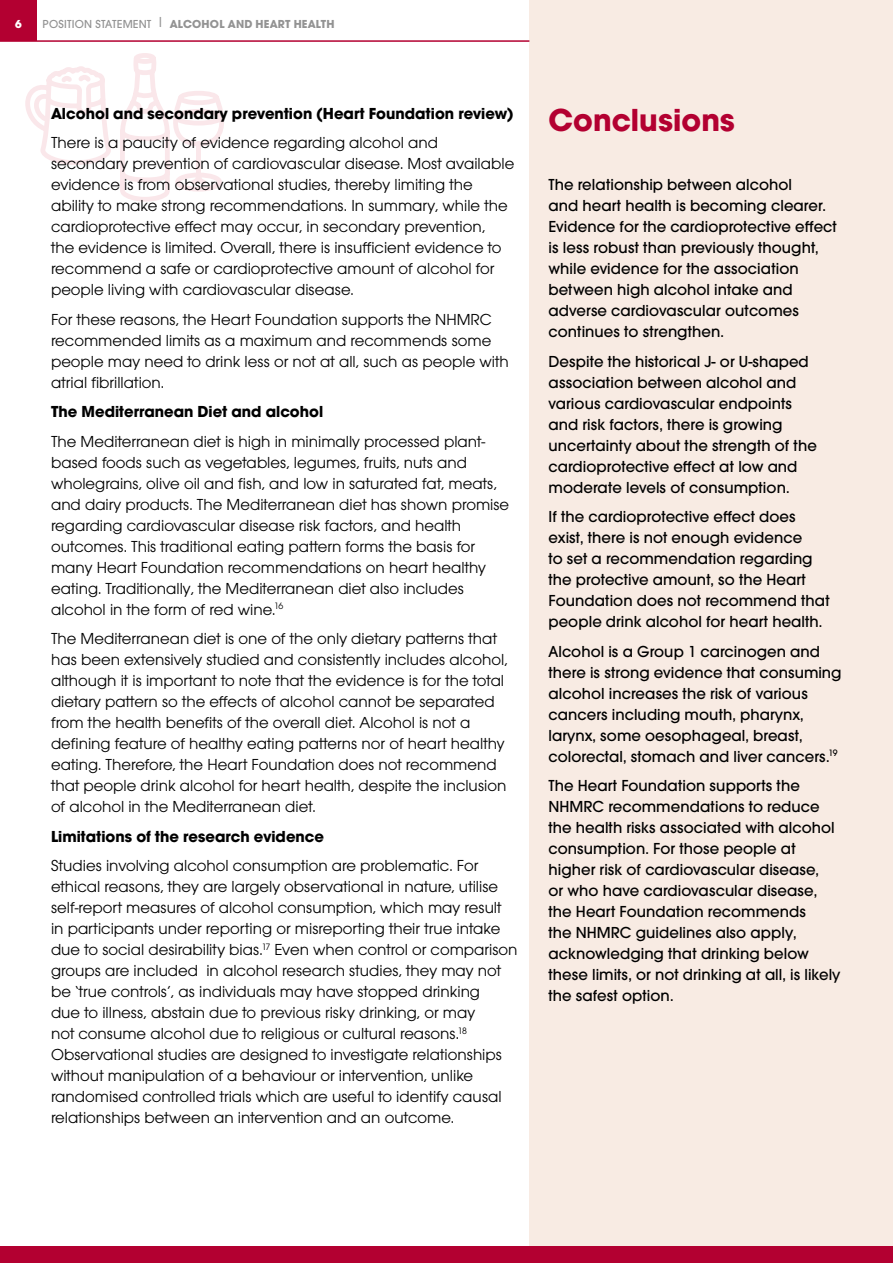
<style>
.page{position:relative;width:893px;height:1263px;background:#fff}
.page>*{position:absolute;margin:0;border:0;box-sizing:border-box;transform-origin:0 0}
.t1{font:700 33px "Avalon";letter-spacing:.005em;color:#b30031}
.t2{font:16.5px/21px "Avalon";color:#000}
.t3{font:500 16.5px/21px "Avalon";color:#000}
.t4{font:700 16.5px "Avalon";color:#000}
.t5{font:700 12px "Avalon";letter-spacing:.015em;color:#939393}
.t6{font:700 12px "Avalon";color:#fff}
.s1{font-weight:500}
</style>
<div class="page">
<div style="left:530px;top:0;width:363px;height:1261px;background:#f8ebe3"></div>
<svg style="left:25px;top:53px;width:199px;height:149px"></svg>
<div style="left:0;top:1246px;width:893px;height:17px;background:#b30031"></div>
<hr style="left:0;top:40px;width:529px;height:2px;background:#b30031">
<div style="left:0;top:0;width:37px;height:41px;background:#b30031"></div>
<p class="t6" style="left:15px;top:17px;width:8px">6</p>
<p class="t5" style="left:43px;top:17px;width:293px"><span class="s1">POSITION STATEMENT </span><sup>|</sup> ALCOHOL AND HEART HEALTH</p>
<p class="t4" style="left:51px;top:103px;width:464px">Alcohol and secondary prevention (Heart Foundation review)</p>
<p class="t2" style="left:51px;top:132px;width:465px">There is a paucity of evidence regarding alcohol and secondary prevention of cardiovascular disease. Most available evidence is from observational studies, thereby limiting the ability to make strong recommendations. In summary, while the cardioprotective effect may occur, in secondary prevention,<br>the evidence is limited. Overall, there is insufficient evidence to recommend a safe or cardioprotective amount of alcohol for people living with cardiovascular disease.</p>
<p class="t2" style="left:51px;top:309px;width:459px">For these reasons, the Heart Foundation supports the NHMRC recommended limits as a maximum and recommends some people may need to drink less or not at all, such as people with atrial fibrillation.</p>
<p class="t4" style="left:51px;top:402px;width:274px">The Mediterranean Diet and alcohol</p>
<p class="t2" style="left:51px;top:431px;width:460px">The Mediterranean diet is high in minimally processed plant&shy;based foods such as vegetables, legumes, fruits, nuts and wholegrains, olive oil and fish, and low in saturated fat, meats, and dairy products. The Mediterranean diet has shown promise regarding cardiovascular disease risk factors, and health outcomes. This traditional eating pattern forms the basis for many Heart Foundation recommendations on heart healthy eating. Traditionally, the Mediterranean diet also includes alcohol in the form of red wine.<sup>16</sup></p>
<p class="t2" style="left:51px;top:628px;width:458px">The Mediterranean diet is one of the only dietary patterns that has been extensively studied and consistently includes alcohol, although it is important to note that the evidence is for the total dietary pattern so the effects of alcohol cannot be separated from the health benefits of the overall diet. Alcohol is not a defining feature of healthy eating patterns nor of heart healthy eating. Therefore, the Heart Foundation does not recommend that people drink alcohol for heart health, despite the inclusion of alcohol in the Mediterranean diet.</p>
<p class="t4" style="left:51px;top:826px;width:275px">Limitations of the research evidence</p>
<p class="t2" style="left:51px;top:855px;width:468px">Studies involving alcohol consumption are problematic. For ethical reasons, they are largely observational in nature, utilise self-report measures of alcohol consumption, which may result in participants under reporting or misreporting their true intake due to social desirability bias.<sup>17</sup> Even when control or comparison groups are included in alcohol research studies, they may not be ‘true controls’, as individuals may have stopped drinking<br>due to illness, abstain due to previous risky drinking, or may<br>not consume alcohol due to religious or cultural reasons.<sup>18<br></sup>Observational studies are designed to investigate relationships without manipulation of a behaviour or intervention, unlike randomised controlled trials which are useful to identify causal relationships between an intervention and an outcome.</p>
<h1 class="t1" style="left:549px;top:100px;width:188px">Conclusions</h1>
<p class="t3" style="left:549px;top:174px;width:290px">The relationship between alcohol<br>and heart health is becoming clearer.<br>Evidence for the cardioprotective effect is less robust than previously thought, while evidence for the association between high alcohol intake and adverse cardiovascular outcomes continues to strengthen.</p>
<p class="t3" style="left:549px;top:351px;width:270px">Despite the historical J- or U-shaped association between alcohol and various cardiovascular endpoints and risk factors, there is growing uncertainty about the strength of the cardioprotective effect at low and moderate levels of consumption.</p>
<p class="t3" style="left:549px;top:506px;width:283px">If the cardioprotective effect does exist, there is not enough evidence<br>to set a recommendation regarding the protective amount, so the Heart Foundation does not recommend that people drink alcohol for heart health.</p>
<p class="t3" style="left:549px;top:641px;width:295px">Alcohol is a Group 1 carcinogen and there is strong evidence that consuming alcohol increases the risk of various cancers including mouth, pharynx, larynx, some oesophageal, breast, colorectal, stomach and liver cancers.<sup>19</sup></p>
<p class="t3" style="left:549px;top:775px;width:293px">The Heart Foundation supports the NHMRC recommendations to reduce the health risks associated with alcohol consumption. For those people at higher risk of cardiovascular disease,<br>or who have cardiovascular disease, the Heart Foundation recommends<br>the NHMRC guidelines also apply, acknowledging that drinking below these limits, or not drinking at all, is likely the safest option.</p>
</div>
